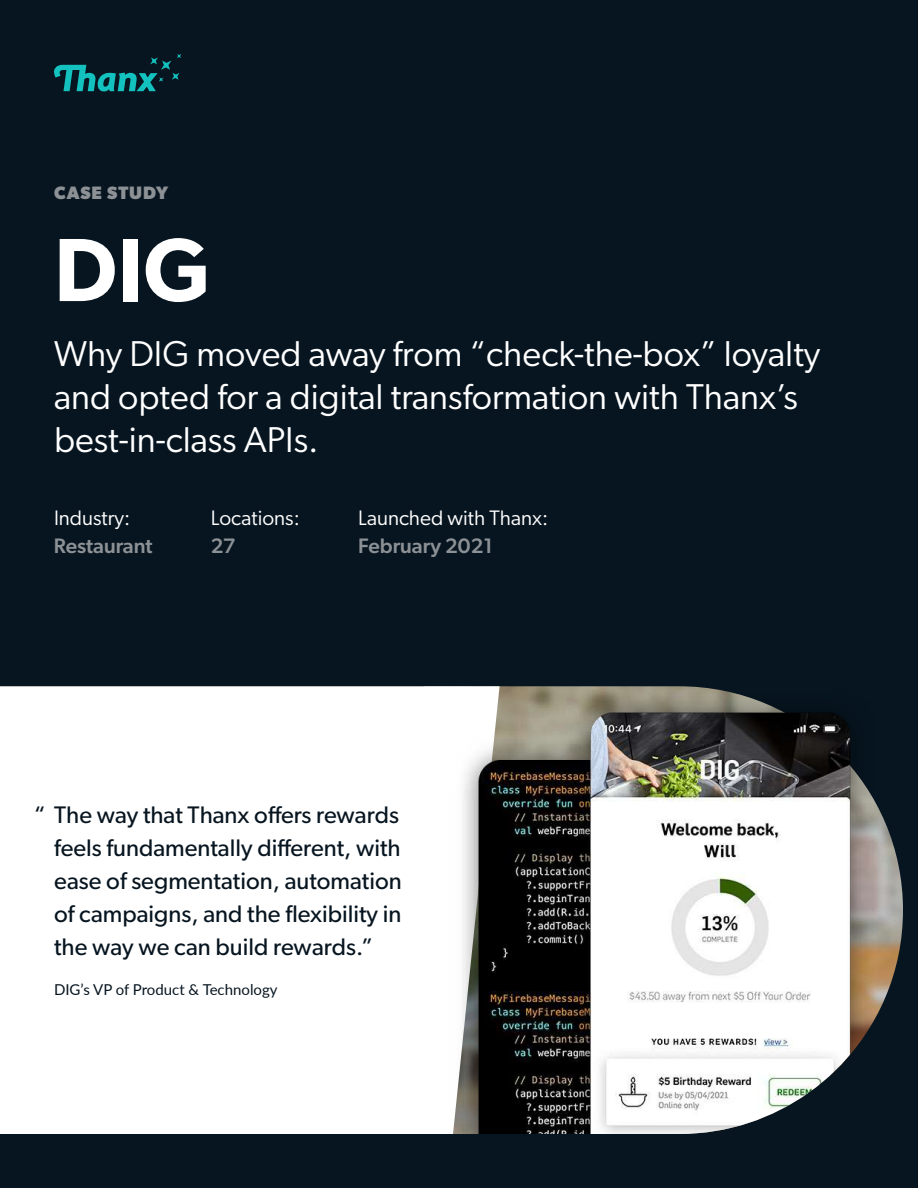
<style>
.page{position:relative;width:918px;height:1188px;background:#071520}
.page>*{position:absolute;margin:0;border:0;box-sizing:border-box;transform-origin:0 0}
.t1{font:600 90px "Gibson";color:#fff}
.t2{font:36px/43.2px "Gibson";color:#fff}
.t3{font:24px/33px "Gibson";color:#071520;text-align:justify}
.t4{font:21px "Gibson";color:#fff}
.t5{font:500 21px "Gibson";color:#8c9195}
.t6{font:700 18px "Gibson";letter-spacing:.05em;color:#8c9195}
.t7{font:15px "Lato";color:#071520}
</style>
<div class="page">
<img style="left:890px;top:835px;width:13px;height:150px">
<svg style="left:54px;top:54px;width:127px;height:38px"></svg>
<div style="left:0;top:686px;width:444px;height:448px;background:#fff"></div>
<img style="left:444px;top:686px;width:446px;height:448px">
<p class="t6" style="left:54px;top:182px;width:116px">CASE STUDY</p>
<h1 class="t1" style="left:54px;top:216px;width:158px">DIG</h1>
<h2 class="t2" style="left:54px;top:331px;width:768px">Why DIG moved away from “check-the-box” loyalty and opted for a digital transformation with Thanx’s best-in-class APIs.</h2>
<p class="t4" style="left:54px;top:505px;width:78px">Industry:</p>
<p class="t4" style="left:211px;top:505px;width:91px">Locations:</p>
<p class="t4" style="left:358px;top:505px;width:192px">Launched with Thanx:</p>
<p class="t5" style="left:54px;top:533px;width:100px">Restaurant</p>
<p class="t5" style="left:211px;top:533px;width:26px">27</p>
<p class="t5" style="left:358px;top:533px;width:136px">February 2021</p>
<p class="t3" style="left:54px;top:798px;width:349px;text-indent:-20px">“ The way that Thanx offers rewards feels fundamentally different, with ease of segmentation, automation of campaigns, and the flexibility in the way we can build rewards.”</p>
<p class="t7" style="left:54px;top:978px;width:225px">DIG’s VP of Product &amp; Technology</p>
</div>
